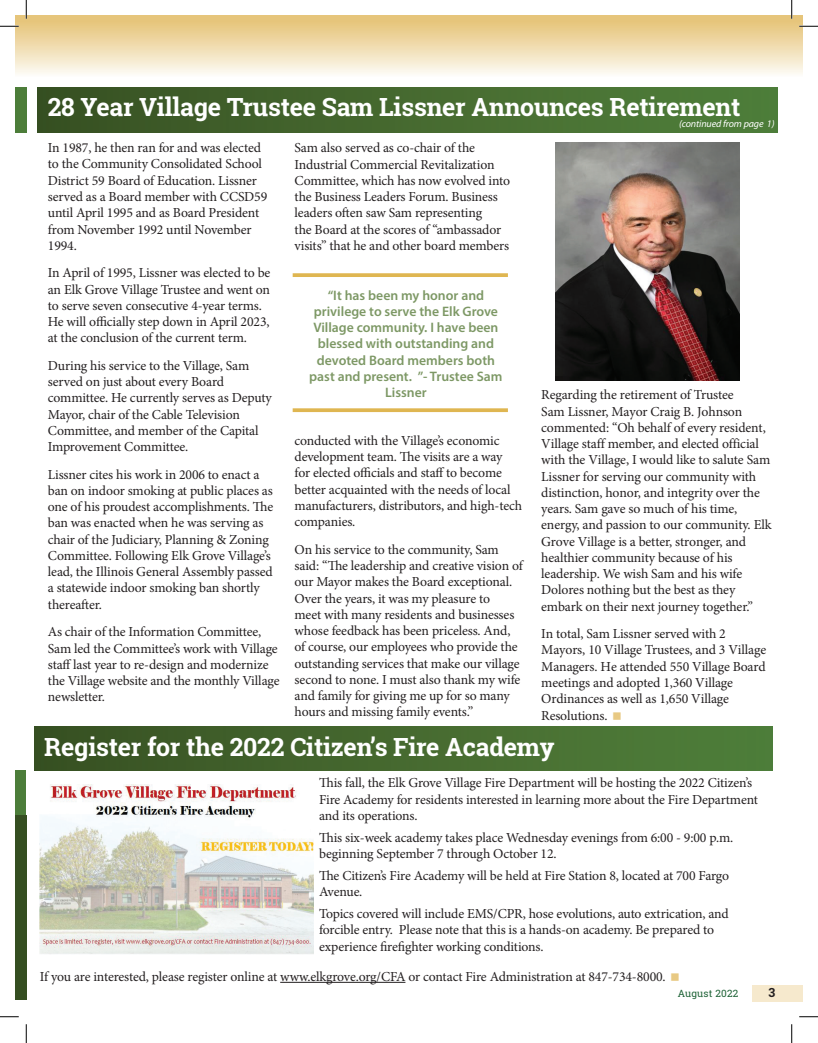
<style>
.page{position:relative;width:818px;height:1043px;background:#fff}
.page>*{position:absolute;margin:0;border:0;box-sizing:border-box;transform-origin:0 0}
.t1{font:700 25px "Roboto Slab";letter-spacing:-.01em;color:#fff}
.t2{font:13.75px/16.2px "Minion Pro";letter-spacing:-.01em;color:#231f20}
.t3{font:600 13.75px/16.2px "Myriad Pro";color:#7d9865;text-align:center}
.t4{font:700 12.5px "Roboto Slab";color:#231f20}
.t5{font:italic 10px "Myriad Pro";letter-spacing:-.01em;color:#fff}
.t6{font:10px "Roboto Slab";letter-spacing:.02em;color:#1d6235}
</style>
<div class="page">
<div style="left:752px;top:984px;width:50px;height:17px;background:#f6e9cd"></div>
<svg style="left:15px;top:15px;width:11px;height:59px"></svg>
<div style="left:26px;top:15px;width:776px;height:62px;background:linear-gradient(to bottom,#e4bf6d,#fcfaf4)"></div>
<div style="left:15px;top:87px;width:11px;height:45px;background:#4d7d3a"></div>
<div style="left:15px;top:815px;width:11px;height:184px;background:#354e21"></div>
<div style="left:15px;top:770px;width:11px;height:45px;background:#4c7d3a"></div>
<div style="left:37px;top:87px;width:740px;height:45px;background:linear-gradient(to right,#395123,#50803b)"></div>
<svg style="left:292px;top:273px;width:216px;height:4px"></svg>
<svg style="left:292px;top:408px;width:216px;height:4px"></svg>
<img style="left:555px;top:142px;width:184px;height:238px">
<div style="left:35px;top:726px;width:737px;height:44px;background:linear-gradient(to right,#395123,#50803b)"></div>
<img style="left:40px;top:784px;width:274px;height:170px">
<hr style="left:280px;top:982px;width:125px;height:1px;background:#231f20">
<svg style="left:0;top:25px;width:19px;height:2px"></svg>
<svg style="left:799px;top:25px;width:19px;height:2px"></svg>
<svg style="left:0;top:1016px;width:19px;height:1px"></svg>
<svg style="left:799px;top:1016px;width:19px;height:1px"></svg>
<svg style="left:25px;top:0;width:2px;height:19px"></svg>
<svg style="left:25px;top:1024px;width:2px;height:18px"></svg>
<svg style="left:790px;top:0;width:2px;height:19px"></svg>
<svg style="left:791px;top:1024px;width:1px;height:18px"></svg>
<h1 class="t1" style="left:48px;top:90px;width:694px">28 Year Village Trustee Sam Lissner Announces Retirement</h1>
<p class="t2" style="left:48px;top:140px;width:221px">In 1987, he then ran for and was elected to the Community Consolidated School<br>District 59 Board of Education. Lissner served as a Board member with CCSD59 until April 1995 and as Board President from November 1992 until November<br>1994.</p>
<p class="t2" style="left:48px;top:265px;width:224px">In April of 1995, Lissner was elected to be an Elk Grove Village Trustee and went on to serve seven consecutive 4-year terms.<br>He will officially step down in April 2023, at the conclusion of the current term.</p>
<p class="t2" style="left:48px;top:357px;width:225px">During his service to the Village, Sam served on just about every Board committee. He currently serves as Deputy Mayor, chair of the Cable Television Committee, and member of the Capital Improvement Committee.</p>
<p class="t2" style="left:48px;top:466px;width:227px">Lissner cites his work in 2006 to enact a ban on indoor smoking at public places as one of his proudest accomplishments. The ban was enacted when he was serving as chair of the Judiciary, Planning &amp; Zoning Committee. Following Elk Grove Village’s lead, the Illinois General Assembly passed a statewide indoor smoking ban shortly thereafter.</p>
<p class="t2" style="left:48px;top:624px;width:233px">As chair of the Information Committee, Sam led the Committee’s work with Village staff last year to re-design and modernize the Village website and the monthly Village newsletter.</p>
<p class="t5" style="left:679px;top:117px;width:97px">(continued from page 1)</p>
<p class="t2" style="left:294px;top:140px;width:217px">Sam also served as co-chair of the Industrial Commercial Revitalization Committee, which has now evolved into the Business Leaders Forum. Business leaders often saw Sam representing<br>the Board at the scores of “ambassador visits” that he and other board members</p>
<p class="t3" style="left:309px;top:286px;width:195px">“It has been my honor and privilege to serve the Elk Grove<br>Village community. I have been blessed with outstanding and devoted Board members both past and present. ”- Trustee Sam<br>Lissner</p>
<p class="t2" style="left:541px;top:387px;width:232px">Regarding the retirement of Trustee<br>Sam Lissner, Mayor Craig B. Johnson commented: “Oh behalf of every resident, Village staff member, and elected official with the Village, I would like to salute Sam Lissner for serving our community with distinction, honor, and integrity over the years. Sam gave so much of his time, energy, and passion to our community. Elk Grove Village is a better, stronger, and healthier community because of his leadership. We wish Sam and his wife Dolores nothing but the best as they embark on their next journey together.”</p>
<p class="t2" style="left:541px;top:625px;width:226px">In total, Sam Lissner served with 2<br>Mayors, 10 Village Trustees, and 3 Village Managers. He attended 550 Village Board meetings and adopted 1,360 Village Ordinances as well as 1,650 Village Resolutions.</p>
<p class="t2" style="left:294px;top:432px;width:229px">conducted with the Village’s economic development team. The visits are a way<br>for elected officials and staff to become better acquainted with the needs of local manufacturers, distributors, and high-tech companies.</p>
<p class="t2" style="left:294px;top:541px;width:230px">On his service to the community, Sam said: “The leadership and creative vision of our Mayor makes the Board exceptional.<br>Over the years, it was my pleasure to<br>meet with many residents and businesses whose feedback has been priceless. And, of course, our employees who provide the outstanding services that make our village second to none. I must also thank my wife and family for giving me up for so many hours and missing family events.”</p>
<h1 class="t1" style="left:44px;top:729px;width:512px">Register for the 2022 Citizen’s Fire Academy</h1>
<p class="t2" style="left:319px;top:775px;width:440px">This fall, the Elk Grove Village Fire Department will be hosting the 2022 Citizen’s<br>Fire Academy for residents interested in learning more about the Fire Department and its operations.</p>
<p class="t2" style="left:319px;top:829px;width:415px">This six-week academy takes place Wednesday evenings from 6:00 - 9:00 p.m. beginning September 7 through October 12.</p>
<p class="t2" style="left:319px;top:867px;width:411px">The Citizen’s Fire Academy will be held at Fire Station 8, located at 700 Fargo<br>Avenue.</p>
<p class="t2" style="left:319px;top:905px;width:411px">Topics covered will include EMS/CPR, hose evolutions, auto extrication, and forcible entry. Please note that this is a hands-on academy. Be prepared to experience firefighter working conditions.</p>
<p class="t2" style="left:40px;top:968px;width:627px">If you are interested, please register online at www.elkgrove.org/CFA or contact Fire Administration at 847-734-8000.</p>
<p class="t6" style="left:678px;top:986px;width:62px">August 2022</p>
<p class="t4" style="left:768px;top:984px;width:8px">3</p>
</div>
